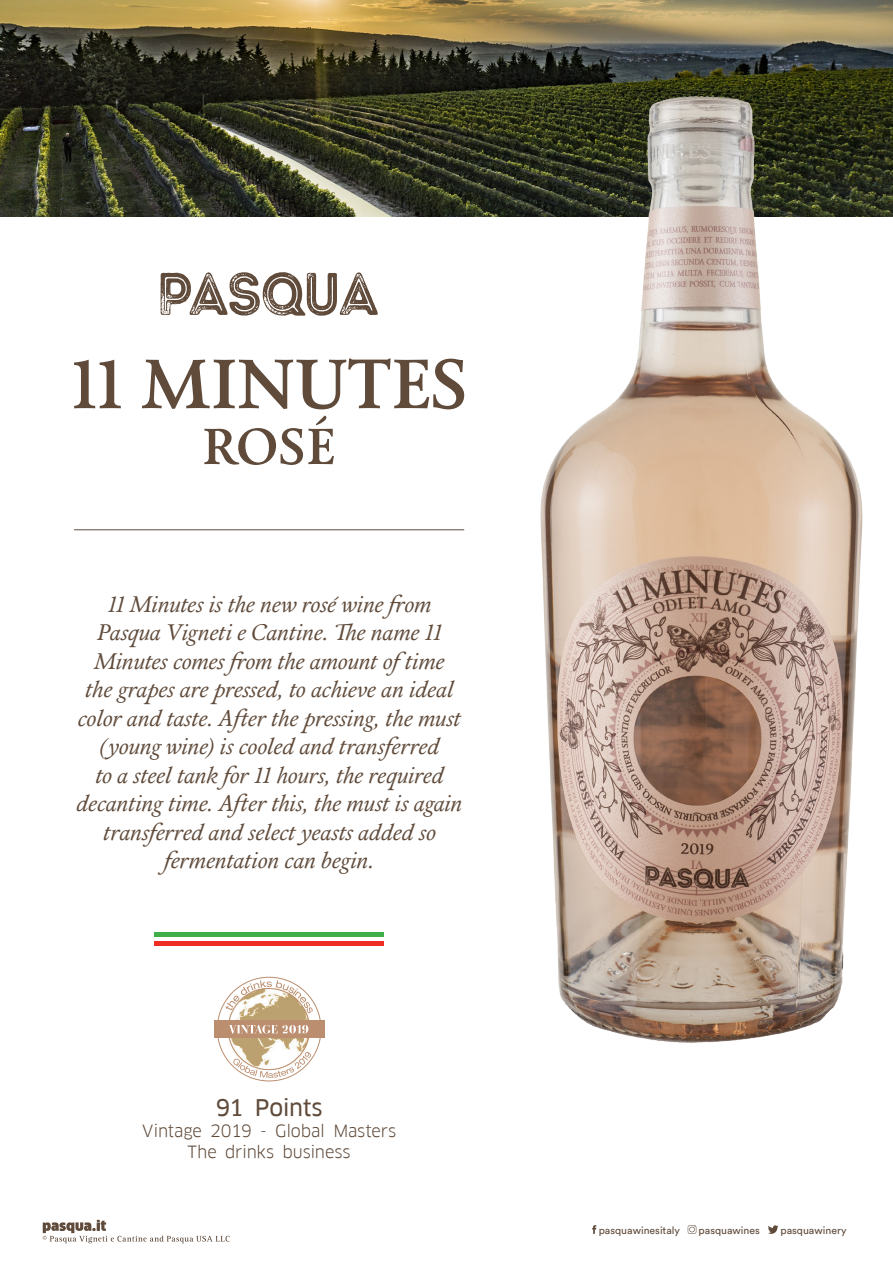
<style>
.page{position:relative;width:893px;height:1263px;background:#fff}
.page>*{position:absolute;margin:0;border:0;box-sizing:border-box;transform-origin:0 0}
.t1{font:italic 22.5px/28.5px "Calendas";letter-spacing:-.01em;color:#604b3b;text-align:center}
.t2{font:22.5px "Clan Pro News";letter-spacing:-.02em;color:#604b3b}
.t3{font:16.5px "Clan Pro";letter-spacing:-.01em;color:#604b3b}
.t4{font:10.5px "Circular Std";color:#604b3b}
</style>
<div class="page">
<hr style="left:154px;top:941px;width:230px;height:4px;background:#ee2e22">
<div style="left:154px;top:932px;width:230px;height:5px;background:#40ae49"></div>
<svg style="left:43px;top:1220px;width:187px;height:23px"></svg>
<svg style="left:592px;top:1225px;width:4px;height:9px"></svg>
<svg style="left:768px;top:1225px;width:10px;height:9px"></svg>
<svg style="left:688px;top:1225px;width:8px;height:9px"></svg>
<svg style="left:161px;top:272px;width:217px;height:44px"></svg>
<hr style="left:74px;top:529px;width:390px;height:1px;background:#614a3d">
<svg style="left:74px;top:360px;width:47px;height:48px"></svg>
<svg style="left:142px;top:358px;width:322px;height:51px"></svg>
<svg style="left:204px;top:416px;width:130px;height:49px"></svg>
<img style="left:0;top:0;width:893px;height:216px">
<img style="left:534px;top:94px;width:338px;height:949px">
<img style="left:228px;top:1013px;width:81px;height:54px">
<svg style="left:233px;top:1052px;width:79px;height:26px"></svg>
<svg style="left:225px;top:980px;width:88px;height:33px"></svg>
<div style="left:214px;top:1020px;width:110px;height:18px;background:#bb8e6f"></div>
<svg style="left:229px;top:1025px;width:79px;height:8px"></svg>
<p class="t1" style="left:76px;top:590px;width:388px">11 Minutes is the new rosé wine from Pasqua Vigneti e Cantine. The name 11<br>Minutes comes from the amount oftime<br>the grapes are pressed, to achieve an ideal color and taste. After the pressing, the must (young wine) is cooled and transferred<br>to a steel tank for 11 hours, the required decanting time. After this, the must is again transferred and select yeasts added so fermentation can begin.</p>
<p class="t2" style="left:216px;top:1095px;width:108px">91 Points</p>
<p class="t3" style="left:142px;top:1121px;width:255px">Vintage 2019 - Global Masters</p>
<p class="t3" style="left:188px;top:1142px;width:165px">The drinks business</p>
<p class="t4" style="left:599px;top:1224px;width:83px">pasquawinesitaly</p>
<p class="t4" style="left:699px;top:1224px;width:63px">pasquawines</p>
<p class="t4" style="left:780px;top:1224px;width:68px">pasquawinery</p>
</div>
